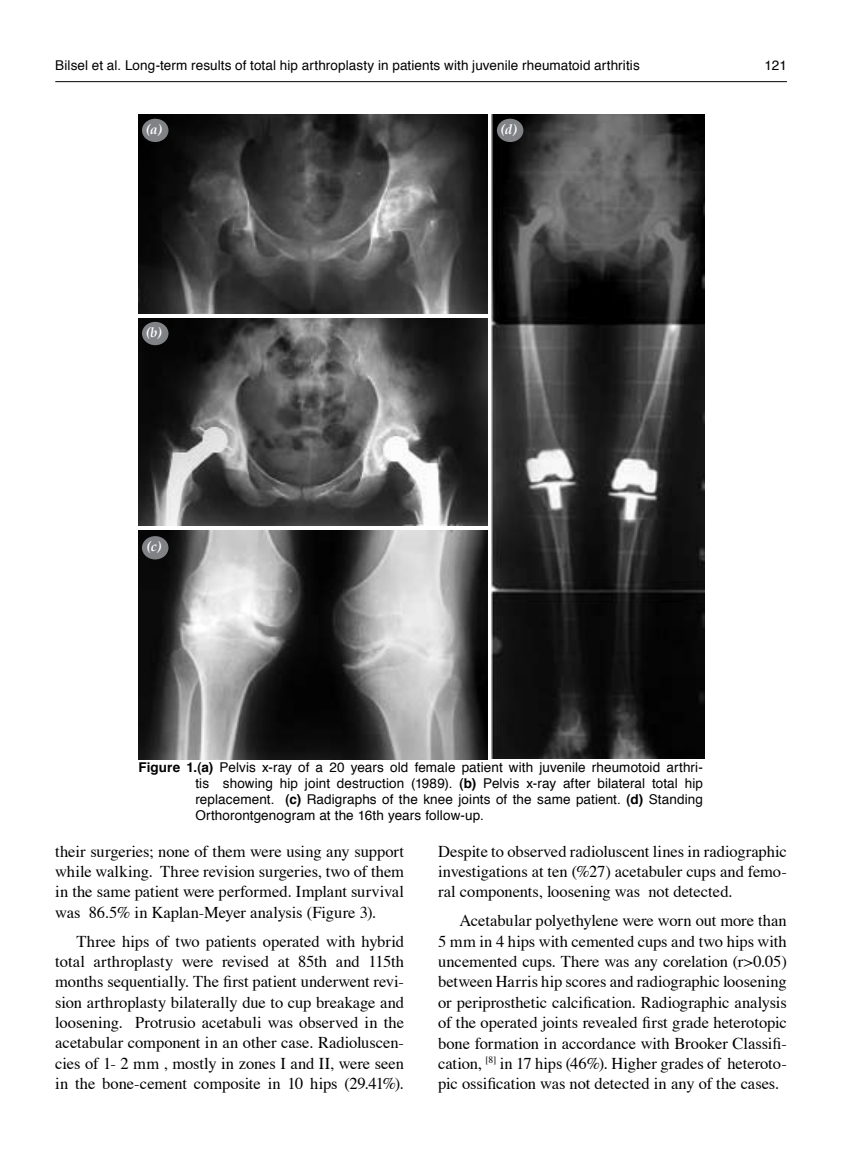
<style>
.page{position:relative;width:855px;height:1153px;background:#fff}
.page>*{position:absolute;margin:0;border:0;box-sizing:border-box;transform-origin:0 0}
.t1{font:16.5px/20.4px "Times";letter-spacing:-.005em;color:#000;text-align:justify}
.t2{font:13.5px/16.2px "Helvetica";letter-spacing:.01em;color:#000;text-align:justify}
.t3{font:italic 700 13.5px "Palatino";color:#fff}
.s1{font-weight:700}
</style>
<div class="page">
<hr style="left:55px;top:81px;width:732px;height:1px;background:#000">
<img style="left:138px;top:115px;width:349px;height:198px">
<img style="left:138px;top:318px;width:349px;height:207px">
<div style="left:142px;top:119px;width:26px;height:23px;background:#808285;border-radius:50%"></div>
<div style="left:142px;top:322px;width:26px;height:23px;background:#808285;border-radius:50%"></div>
<img style="left:138px;top:531px;width:349px;height:228px">
<div style="left:142px;top:536px;width:26px;height:23px;background:#808285;border-radius:50%"></div>
<img style="left:491px;top:115px;width:213px;height:643px">
<div style="left:497px;top:119px;width:26px;height:23px;background:#808285;border-radius:50%"></div>
<p class="t2" style="left:55px;top:57px;width:586px">Bilsel et al. Long-term results of total hip arthroplasty in patients with juvenile rheumatoid arthritis</p>
<p class="t2" style="left:764px;top:57px;width:24px">121</p>
<p class="t3" style="left:146px;top:121px;width:18px">(a)</p>
<p class="t3" style="left:146px;top:324px;width:17px">(b)</p>
<p class="t3" style="left:146px;top:538px;width:16px">(c)</p>
<p class="t3" style="left:500px;top:121px;width:18px">(d)</p>
<p class="t2" style="left:195px;top:758px;width:509px;text-indent:-57px"><span class="s1">Figure 1.(a)</span> Pelvis x-ray of a 20 years old female patient with juvenile rheumotoid arthri&shy;tis showing hip joint destruction (1989). <span class="s1">(b)</span> Pelvis x-ray after bilateral total hip replacement. <span class="s1">(c)</span> Radigraphs of the knee joints of the same patient. <span class="s1">(d)</span> Standing Orthorontgenogram at the 16th years follow-up.</p>
<p class="t1" style="left:55px;top:839px;width:350px">their surgeries; none of them were using any support while walking. Three revision surgeries, two of them in the same patient were performed. Implant survival was 86.5% in Kaplan-Meyer analysis (Figure 3).</p>
<p class="t1" style="left:55px;top:929px;width:350px;text-indent:21px">Three hips of two patients operated with hybrid total arthroplasty were revised at 85th and 115th months sequentially. The first patient underwent revi&shy;sion arthroplasty bilaterally due to cup breakage and loosening. Protrusio acetabuli was observed in the acetabular component in an other case. Radioluscen&shy;cies of 1- 2 mm , mostly in zones I and II, were seen in the bone-cement composite in 10 hips (29.41%).</p>
<p class="t1" style="left:438px;top:839px;width:350px">Despite to observed radioluscent lines in radiographic investigations at ten (%27) acetabuler cups and femo&shy;ral components, loosening was not detected.</p>
<p class="t1" style="left:438px;top:909px;width:350px;text-indent:21px">Acetabular polyethylene were worn out more than 5 mm in 4 hips with cemented cups and two hips with uncemented cups. There was any corelation (r&gt;0.05) between Harris hip scores and radiographic loosening or periprosthetic calcification. Radiographic analysis of the operated joints revealed first grade heterotopic bone formation in accordance with Brooker Classifi&shy;cation, <sup>[8]</sup> in 17 hips (46%). Higher grades of heteroto&shy;pic ossification was not detected in any of the cases.</p>
</div>
